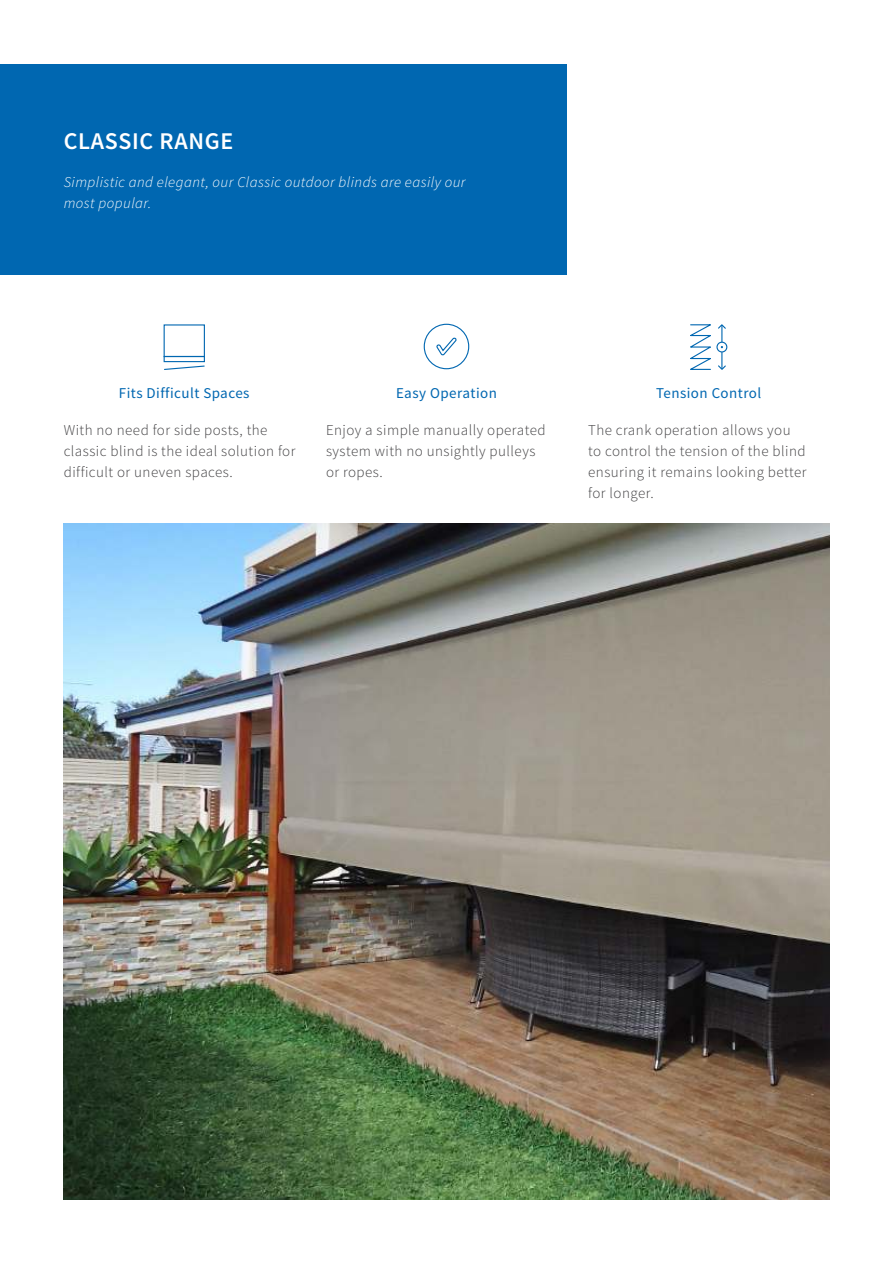
<style>
.page{position:relative;width:893px;height:1263px;background:#fff}
.page>*{position:absolute;margin:0;border:0;box-sizing:border-box;transform-origin:0 0}
.t1{font:600 24px "Source Sans Pro";letter-spacing:.03em;color:#fff}
.t2{font:300 15px/21px "Source Sans Pro";letter-spacing:.03em;color:#414042}
.t3{font:italic 300 15px/21px "Source Sans Pro";letter-spacing:.03em;color:#fff}
.t4{font:15px "Source Sans Pro";letter-spacing:.03em;color:#0067b1}
</style>
<div class="page">
<img style="left:64px;top:524px;width:765px;height:675px">
<div style="left:0;top:64px;width:567px;height:210px;background:#0067b1"></div>
<div style="left:424px;top:324px;width:45px;height:45px;border:1px solid #0067b1;border-radius:50%"></div>
<svg style="left:690px;top:324px;width:37px;height:46px"></svg>
<svg style="left:164px;top:365px;width:41px;height:5px"></svg>
<div style="left:164px;top:356px;width:41px;height:6px;border:1px solid #0067b1"></div>
<svg style="left:436px;top:337px;width:21px;height:19px"></svg>
<h1 class="t1" style="left:64px;top:126px;width:171px">CLASSIC RANGE</h1>
<p class="t3" style="left:64px;top:172px;width:403px">Simplistic and elegant, our Classic outdoor blinds are easily our most popular.</p>
<p class="t4" style="left:119px;top:387px;width:132px">Fits Difficult Spaces</p>
<p class="t4" style="left:396px;top:387px;width:102px">Easy Operation</p>
<p class="t4" style="left:656px;top:387px;width:107px">Tension Control</p>
<p class="t2" style="left:64px;top:420px;width:233px">With no need for side posts, the classic blind is the ideal solution for difficult or uneven spaces.</p>
<p class="t2" style="left:326px;top:420px;width:221px">Enjoy a simple manually operated system with no unsightly pulleys or ropes.</p>
<p class="t2" style="left:588px;top:420px;width:220px">The crank operation allows you to control the tension of the blind ensuring it remains looking better for longer.</p>
</div>
